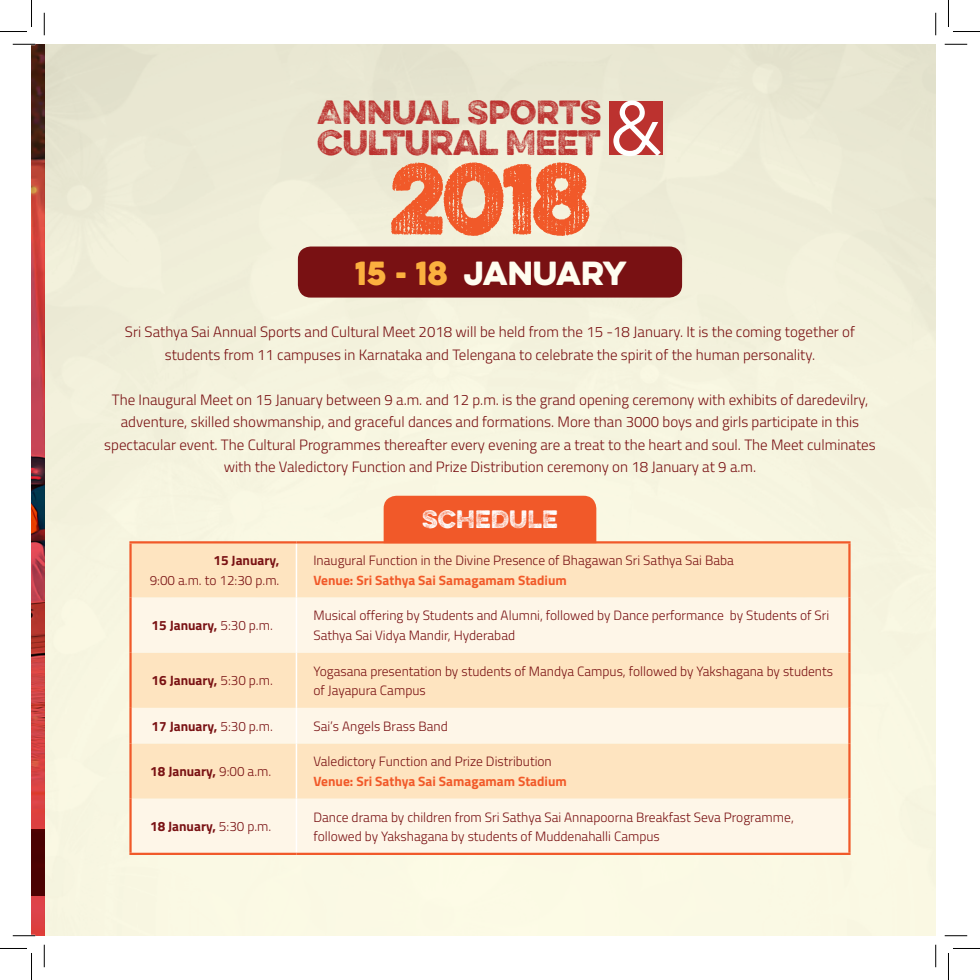
<style>
.page{position:relative;width:980px;height:980px;background:#fff}
.page>*{position:absolute;margin:0;border:0;box-sizing:border-box;transform-origin:0 0}
.t1{font:90px "Eveleth";color:#f15929}
.t2{font:72.6px "ITC Avant Garde Std";color:#fff}
.t3{font:300 31.65px "Eveleth";letter-spacing:-.02em;color:#bc322f}
.t4{font:300 30px "Eveleth";color:#bc322f}
.t5{font:30px "Eveleth Clean";color:#fffdf0}
.t6{font:300 22.5px "Eveleth";color:#fff}
.t7{font:300 15px/22.5px "Titillium";color:#791113;text-align:center}
.t8{font:300 13.5px/19.5px "Titillium";color:#791113}
.t9{font:700 13.5px "Titillium";color:#791113}
.t10{font:700 13.5px "Titillium";color:#f15929}
.s1{color:#fbb03f}
.s2{font-weight:700}
.s3{font-weight:300}
</style>
<div class="page">
<img style="left:44px;top:44px;width:891px;height:891px">
<img style="left:32px;top:44px;width:12px;height:891px">
<div style="left:609px;top:101px;width:53px;height:54px;background:#bc322f"></div>
<div style="left:298px;top:246px;width:384px;height:51px;background:#791113;border-radius:13px"></div>
<div style="left:32px;top:829px;width:12px;height:67px;background:#4b0202"></div>
<div style="left:132px;top:543px;width:716px;height:54px;background:#fee4c0"></div>
<svg style="left:132px;top:597px;width:716px;height:255px;background:#fdeed6"></svg>
<hr style="left:296px;top:543px;width:1px;height:54px;background:#fff">
<hr style="left:296px;top:597px;width:1px;height:55px;background:#fff">
<hr style="left:296px;top:652px;width:1px;height:56px;background:#fff">
<hr style="left:296px;top:708px;width:1px;height:35px;background:#fff">
<hr style="left:296px;top:743px;width:1px;height:55px;background:#fff">
<hr style="left:296px;top:798px;width:1px;height:54px;background:#fff">
<hr style="left:129px;top:541px;width:167px;height:2px;background:#f15929">
<hr style="left:129px;top:543px;width:3px;height:54px;background:#f15929">
<hr style="left:296px;top:541px;width:554px;height:2px;background:#f15929">
<hr style="left:848px;top:543px;width:2px;height:54px;background:#f15929">
<hr style="left:129px;top:597px;width:3px;height:55px;background:#f15929">
<hr style="left:848px;top:597px;width:2px;height:55px;background:#f15929">
<hr style="left:129px;top:652px;width:3px;height:56px;background:#f15929">
<hr style="left:848px;top:652px;width:2px;height:56px;background:#f15929">
<hr style="left:129px;top:708px;width:3px;height:35px;background:#f15929">
<hr style="left:848px;top:708px;width:2px;height:35px;background:#f15929">
<hr style="left:129px;top:743px;width:3px;height:55px;background:#f15929">
<hr style="left:848px;top:743px;width:2px;height:55px;background:#f15929">
<hr style="left:129px;top:798px;width:3px;height:54px;background:#f15929">
<hr style="left:848px;top:798px;width:2px;height:54px;background:#f15929">
<hr style="left:129px;top:852px;width:167px;height:3px;background:#f15929">
<hr style="left:296px;top:852px;width:554px;height:3px;background:#f15929">
<div style="left:383px;top:495px;width:213px;height:47px;background:#f15929"></div>
<hr style="left:13px;top:934px;width:22px;height:2px;background:#fff">
<svg style="left:13px;top:44px;width:22px;height:1px"></svg>
<svg style="left:944px;top:44px;width:23px;height:1px"></svg>
<svg style="left:13px;top:935px;width:22px;height:1px"></svg>
<svg style="left:944px;top:935px;width:23px;height:1px"></svg>
<svg style="left:44px;top:13px;width:1px;height:22px"></svg>
<svg style="left:44px;top:944px;width:1px;height:23px"></svg>
<svg style="left:935px;top:13px;width:1px;height:22px"></svg>
<svg style="left:935px;top:944px;width:1px;height:23px"></svg>
<svg style="left:0;top:0;width:32px;height:32px"></svg>
<svg style="left:0;top:948px;width:32px;height:32px"></svg>
<svg style="left:948px;top:0;width:32px;height:32px"></svg>
<svg style="left:948px;top:948px;width:32px;height:32px"></svg>
<p class="t4" style="left:317px;top:89px;width:286px">ANNUAL SPORTS</p>
<p class="t2" style="left:609px;top:85px;width:55px">&amp;</p>
<p class="t3" style="left:317px;top:118px;width:285px">CULTURAL MEET</p>
<p class="t1" style="left:388px;top:130px;width:205px">2018</p>
<p class="t5" style="left:355px;top:250px;width:273px"><span class="s1">15 - 18</span> JANUARY</p>
<p class="t7" style="left:125px;top:320px;width:731px">Sri Sathya Sai Annual Sports and Cultural Meet 2018 will be held from the 15 -18 January. It is the coming together of students from 11 campuses in Karnataka and Telengana to celebrate the spirit of the human personality.</p>
<p class="t7" style="left:104px;top:387px;width:773px">The Inaugural Meet on 15 January between 9 a.m. and 12 p.m. is the grand opening ceremony with exhibits of daredevilry, adventure, skilled showmanship, and graceful dances and formations. More than 3000 boys and girls participate in this spectacular event. The Cultural Programmes thereafter every evening are a treat to the heart and soul. The Meet culminates with the Valedictory Function and Prize Distribution ceremony on 18 January at 9 a.m.</p>
<p class="t6" style="left:422px;top:502px;width:137px">SCHEDULE</p>
<p class="t8" style="left:150px;top:550px;width:131px;text-align:right"><span class="s2">15 January,<br></span>9:00 a.m. to 12:30 p.m.</p>
<p class="t8" style="left:313px;top:550px;width:422px">Inaugural Function in the Divine Presence of Bhagawan Sri Sathya Sai Baba</p>
<p class="t10" style="left:313px;top:569px;width:255px">Venue: Sri Sathya Sai Samagamam Stadium</p>
<p class="t9" style="left:152px;top:615px;width:123px">15 January, <span class="s3">5:30 p.m.</span></p>
<p class="t8" style="left:313px;top:605px;width:517px">Musical offering by Students and Alumni, followed by Dance performance by Students of Sri<br>Sathya Sai Vidya Mandir, Hyderabad</p>
<p class="t9" style="left:152px;top:670px;width:123px">16 January, <span class="s3">5:30 p.m.</span></p>
<p class="t8" style="left:313px;top:660px;width:521px">Yogasana presentation by students of Mandya Campus, followed by Yakshagana by students of Jayapura Campus</p>
<p class="t9" style="left:152px;top:715px;width:123px">17 January, <span class="s3">5:30 p.m.</span></p>
<p class="t8" style="left:313px;top:715px;width:136px">Sai’s Angels Brass Band</p>
<p class="t9" style="left:150px;top:761px;width:122px">18 January, <span class="s3">9:00 a.m.</span></p>
<p class="t8" style="left:313px;top:751px;width:240px">Valedictory Function and Prize Distribution</p>
<p class="t10" style="left:313px;top:770px;width:255px">Venue: Sri Sathya Sai Samagamam Stadium</p>
<p class="t9" style="left:150px;top:816px;width:123px">18 January, <span class="s3">5:30 p.m.</span></p>
<p class="t8" style="left:313px;top:806px;width:482px">Dance drama by children from Sri Sathya Sai Annapoorna Breakfast Seva Programme, followed by Yakshagana by students of Muddenahalli Campus</p>
</div>
